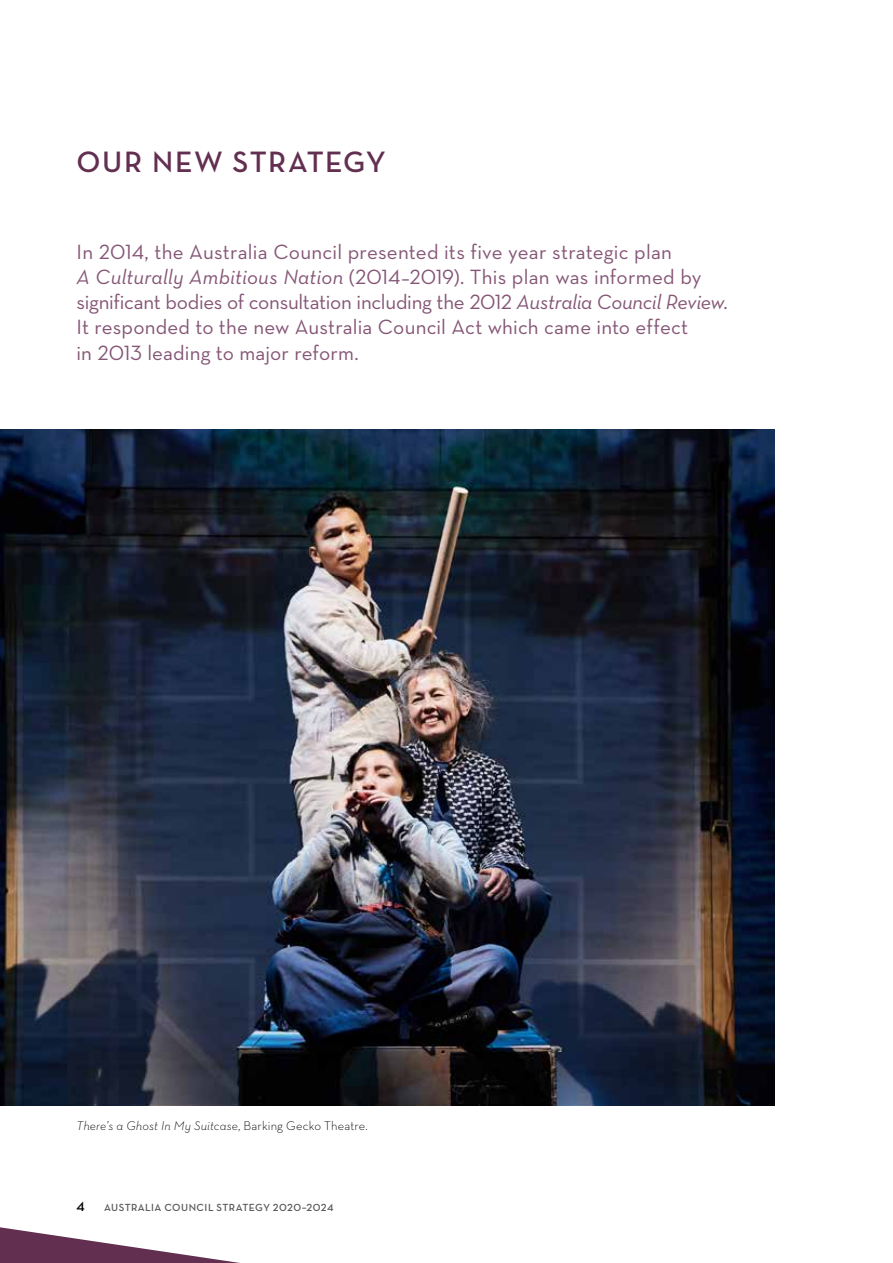
<style>
.page{position:relative;width:893px;height:1263px;background:#fff}
.page>*{position:absolute;margin:0;border:0;box-sizing:border-box;transform-origin:0 0}
.t1{font:600 30px "Neutraface Text";letter-spacing:.04em;color:#622f50}
.t2{font:21px/25.2px "Neutraface Text";letter-spacing:.005em;color:#855676}
.t3{font:600 13.5px "Neutraface Text";color:#000}
.t4{font:italic 300 12.75px "Neutraface Text";letter-spacing:.01em;color:#000}
.t5{font:600 10.5px "Neutraface Text";letter-spacing:.04em;color:#58595b}
.s1{font-style:italic}
.s2{font-style:normal}
</style>
<div class="page">
<svg style="left:0;top:1227px;width:240px;height:36px"></svg>
<img style="left:0;top:429px;width:774px;height:677px">
<h1 class="t1" style="left:77px;top:143px;width:311px">OUR NEW STRATEGY</h1>
<p class="t2" style="left:77px;top:239px;width:653px">In 2014, the Australia Council presented its five year strategic plan<br><span class="s1">A Culturally Ambitious Nation</span> (2014–2019). This plan was informed by significant bodies of consultation including the 2012 <span class="s1">Australia Council Review</span>.<br>It responded to the new Australia Council Act which came into effect<br>in 2013 leading to major reform.</p>
<p class="t4" style="left:77px;top:1117px;width:293px">There’s a Ghost In My Suitcase<span class="s2">, Barking Gecko Theatre.</span></p>
<p class="t3" style="left:77px;top:1198px;width:10px">4</p>
<p class="t5" style="left:104px;top:1201px;width:231px">AUSTRALIA COUNCIL STRATEGY 2020–2024</p>
</div>
